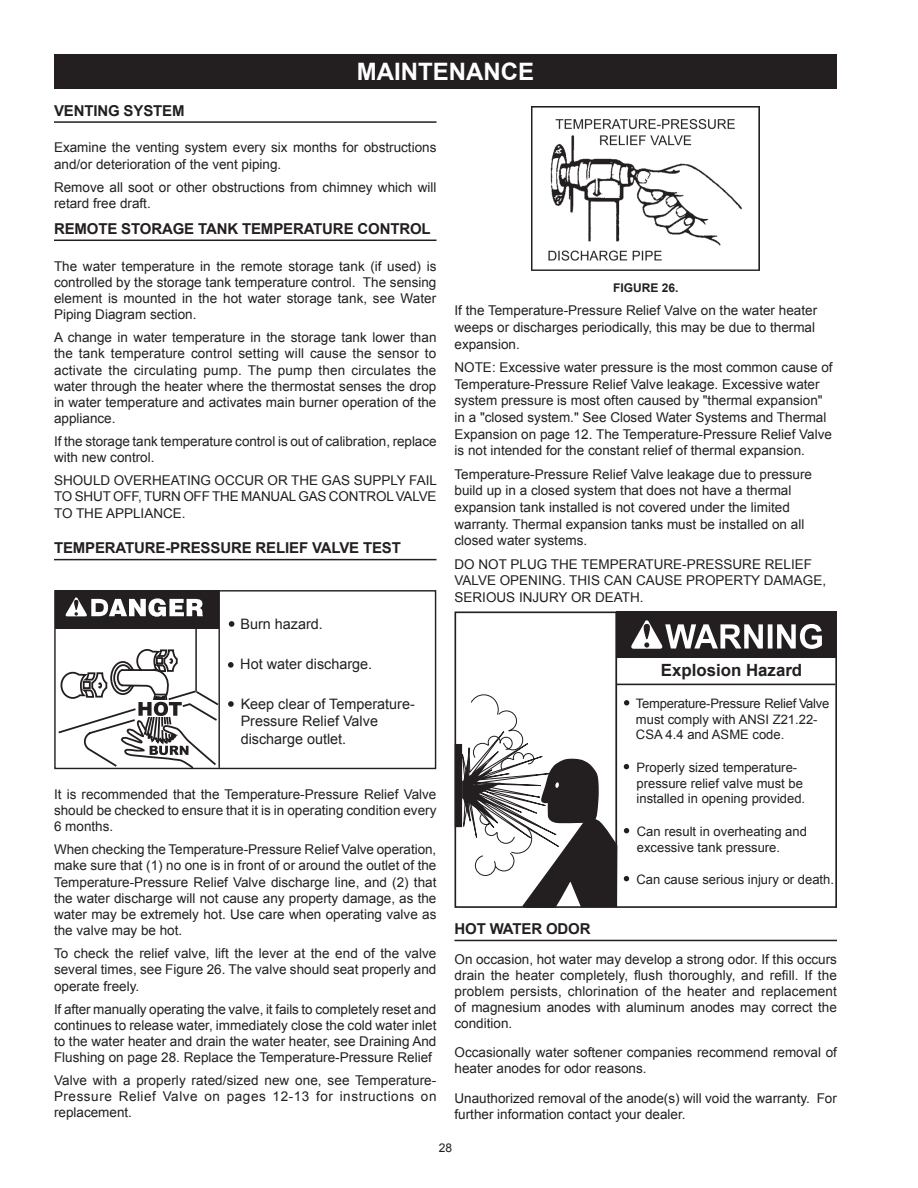
<style>
.page{position:relative;width:918px;height:1188px;background:#fff}
.page>*{position:absolute;margin:0;border:0;box-sizing:border-box;transform-origin:0 0}
.t1{font:700 24px "Arial";color:#fff}
.t2{font:700 16.8px "Arial";color:#231f20}
.t3{font:700 15px "Arial";letter-spacing:-.01em;color:#231f20}
.t4{font:14.4px/17.2px "Arial";color:#231f20}
.t5{font:13.5px/16.2px "Arial";color:#231f20}
.t6{font:13.05px/15.6px "Arial";color:#231f20}
.t7{font:700 12px "Arial";color:#231f20}
.t8{font:12px "Arial";color:#231f20}
</style>
<div class="page">
<hr style="left:454px;top:940px;width:383px;height:1px;background:#231f20">
<img style="left:532px;top:106px;width:228px;height:165px">
<div style="left:456px;top:745px;width:5px;height:81px;background:#231f20"></div>
<div style="left:455px;top:744px;width:7px;height:83px;border:1px solid #231f20"></div>
<svg style="left:462px;top:694px;width:156px;height:211px"></svg>
<div style="left:616px;top:612px;width:220px;height:46px;background:#231f20"></div>
<svg style="left:631px;top:620px;width:191px;height:29px"></svg>
<hr style="left:617px;top:684px;width:218px;height:1px;background:#231f20">
<hr style="left:615px;top:612px;width:2px;height:295px;background:#231f20">
<div style="left:454px;top:611px;width:383px;height:297px;border:2px solid #231f20"></div>
<svg style="left:624px;top:700px;width:5px;height:5px"></svg>
<svg style="left:624px;top:764px;width:5px;height:5px"></svg>
<svg style="left:624px;top:828px;width:5px;height:5px"></svg>
<svg style="left:624px;top:876px;width:5px;height:5px"></svg>
<hr style="left:54px;top:121px;width:382px;height:2px;background:#231f20">
<hr style="left:54px;top:240px;width:382px;height:1px;background:#231f20">
<hr style="left:54px;top:559px;width:382px;height:1px;background:#231f20">
<hr style="left:195px;top:628px;width:2px;height:64px;background:#231f20">
<svg style="left:58px;top:648px;width:160px;height:119px"></svg>
<div style="left:55px;top:590px;width:164px;height:39px;background:#231f20"></div>
<svg style="left:65px;top:597px;width:138px;height:20px"></svg>
<hr style="left:218px;top:590px;width:2px;height:178px;background:#231f20">
<div style="left:54px;top:590px;width:382px;height:179px;border:1px solid #231f20"></div>
<svg style="left:229px;top:621px;width:5px;height:6px"></svg>
<svg style="left:228px;top:662px;width:6px;height:6px"></svg>
<svg style="left:228px;top:701px;width:6px;height:6px"></svg>
<div style="left:54px;top:54px;width:783px;height:34px;background:#231f20"></div>
<h1 class="t1" style="left:357px;top:56px;width:37px">MAINTENANCE</h1>
<p class="t3" style="left:54px;top:101px;width:132px">VENTING SYSTEM</p>
<p class="t5" style="left:54px;top:140px;width:384px">Examine the venting system every six months for obstructions and/or deterioration of the vent piping.</p>
<p class="t5" style="left:54px;top:179px;width:384px">Remove all soot or other obstructions from chimney which will retard free draft.</p>
<p class="t3" style="left:54px;top:219px;width:378px">REMOTE STORAGE TANK TEMPERATURE CONTROL</p>
<p class="t5" style="left:54px;top:258px;width:384px;text-align:justify">The water temperature in the remote storage tank (if used) is controlled by the storage tank temperature control. The sensing element is mounted in the hot water storage tank, see Water Piping Diagram section.</p>
<p class="t5" style="left:54px;top:329px;width:384px;text-align:justify">A change in water temperature in the storage tank lower than the tank temperature control setting will cause the sensor to activate the circulating pump. The pump then circulates the water through the heater where the thermostat senses the drop in water temperature and activates main burner operation of the appliance.</p>
<p class="t5" style="left:54px;top:433px;width:384px">If the storage tank temperature control is out of calibration, replace with new control.</p>
<p class="t5" style="left:54px;top:473px;width:385px">SHOU LD OVERHEATING OCCUR OR THE GAS SU PPLY FAIL<br>TO SHUT OFF, TURN OFF</p>
<p class="t5" style="left:212px;top:489px;width:224px">THE MANUAL GAS CONTRO L VALVE</p>
<p class="t5" style="left:54px;top:505px;width:133px">TO THE APPLIANCE.</p>
<p class="t3" style="left:54px;top:538px;width:348px">TEMPERATURE-PRESSURE RELIEF VALVE TEST</p>
<p class="t4" style="left:241px;top:616px;width:84px">Burn hazard.</p>
<p class="t4" style="left:240px;top:656px;width:133px">Hot water discharge.</p>
<p class="t4" style="left:241px;top:696px;width:176px">Keep clear of Temperature-<br>Pressure Relief Valve discharge outlet.</p>
<p class="t5" style="left:54px;top:786px;width:384px;text-align:justify">It is recommended that the Temperature-Pressure Relief Valve should be checked to ensure that it is in operating condition every 6 months.</p>
<p class="t5" style="left:54px;top:842px;width:384px;text-align:justify">When checking the Temperature-Pressure Relief Valve operation, make sure that (1) no one is in front of or around the outlet of the Temperature-Pressure Relief Valve discharge line, and (2) that the water discharge will not cause any property damage, as the water may be extremely hot. U se care when operating valve as the valve may be hot.</p>
<p class="t5" style="left:54px;top:945px;width:384px;text-align:justify">To check the relief valve, lift the lever at the end of the valve several times, see Figure 26. The valve should seat properly and operate freely.</p>
<p class="t5" style="left:54px;top:1001px;width:384px;text-align:justify">If after manually operating the valve, it fails to completely reset and continues to release water, immediately close the cold water inlet to the water heater and drain the water heater, see Draining And Flushing on page 28. Replace the Temperature-Pressure Relief</p>
<p class="t5" style="left:54px;top:1072px;width:384px;text-align:justify">Valve with a properly rated/sized new one, see Temperature-Pressure Relief Valve on pages 12-13 for instructions on replacement.</p>
<p class="t7" style="left:613px;top:280px;width:9px">FIGURE</p>
<p class="t7" style="left:662px;top:280px;width:18px">26.</p>
<p class="t5" style="left:454px;top:302px;width:364px;line-height:16.6px">If the Temperature-Pressure Relief Valve on the water heater weeps or discharges periodically, this may be due to thermal expansion.</p>
<p class="t5" style="left:454px;top:359px;width:380px;line-height:16.6px">NOTE: Excessive water pressure is the most common cause of Temperature-Pressure Relief Valve leakage. Excessive water system pressure is most often caused by "thermal expansion" in a "closed system." See Closed Water Systems and Thermal Expansion on page 12. The Temperature-Pressure Relief Valve is not intended for the constant relief of thermal expansion.</p>
<p class="t5" style="left:454px;top:466px;width:359px;line-height:16.6px">Temperature-Pressure Relief Valve leakage due to pressure build up in a closed system that does not have a thermal expansion tank installed is not covered under the limited warranty. Thermal expansion tanks must be installed on all closed water systems.</p>
<p class="t5" style="left:454px;top:556px;width:210px">DO NOT PLUG THE TEM PERATURE</p>
<p class="t5" style="left:682px;top:556px;width:61px">-PRESSURE</p>
<p class="t5" style="left:454px;top:556px;width:373px;line-height:16.6px;text-indent:310px">RELIEF<br>VALVE OPENING. THIS CAN CAUSE PROPERTY DAMAGE,<br>SERIOUS INJURY OR DEATH.</p>
<p class="t2" style="left:661px;top:659px;width:143px">EXPLOSION HAZARD</p>
<p class="t6" style="left:636px;top:696px;width:195px">Temperature-Pressure Relief Valve must comply with ANSI Z21.22-<br>CSA 4.4 and ASME code.</p>
<p class="t6" style="left:637px;top:760px;width:170px">Properly sized temperature&shy;pressure relief valve must be installed in opening provided.</p>
<p class="t6" style="left:637px;top:824px;width:172px">Can result in overheating and excessive tank pressure.</p>
<p class="t6" style="left:637px;top:871px;width:199px">Can cause serious injury or death.</p>
<p class="t3" style="left:454px;top:919px;width:138px">HOT WATER ODOR</p>
<p class="t5" style="left:454px;top:951px;width:384px;text-align:justify">On occasion, hot water may develop a strong odor. If this occurs drain the heater completely, flush thoroughly, and refill. If the problem persists, chlorination of the heater and replacement of magnesium anodes with aluminum anodes may correct the condition.</p>
<p class="t5" style="left:454px;top:1045px;width:384px;line-height:15.8px">Occasionally water softener companies recommend removal of heater anodes for odor reasons.</p>
<p class="t5" style="left:454px;top:1090px;width:384px">U nauthorized removal of the anode(s) will void the warranty. For further information contact your dealer.</p>
<p class="t8" style="left:439px;top:1140px;width:15px">28</p>
</div>
